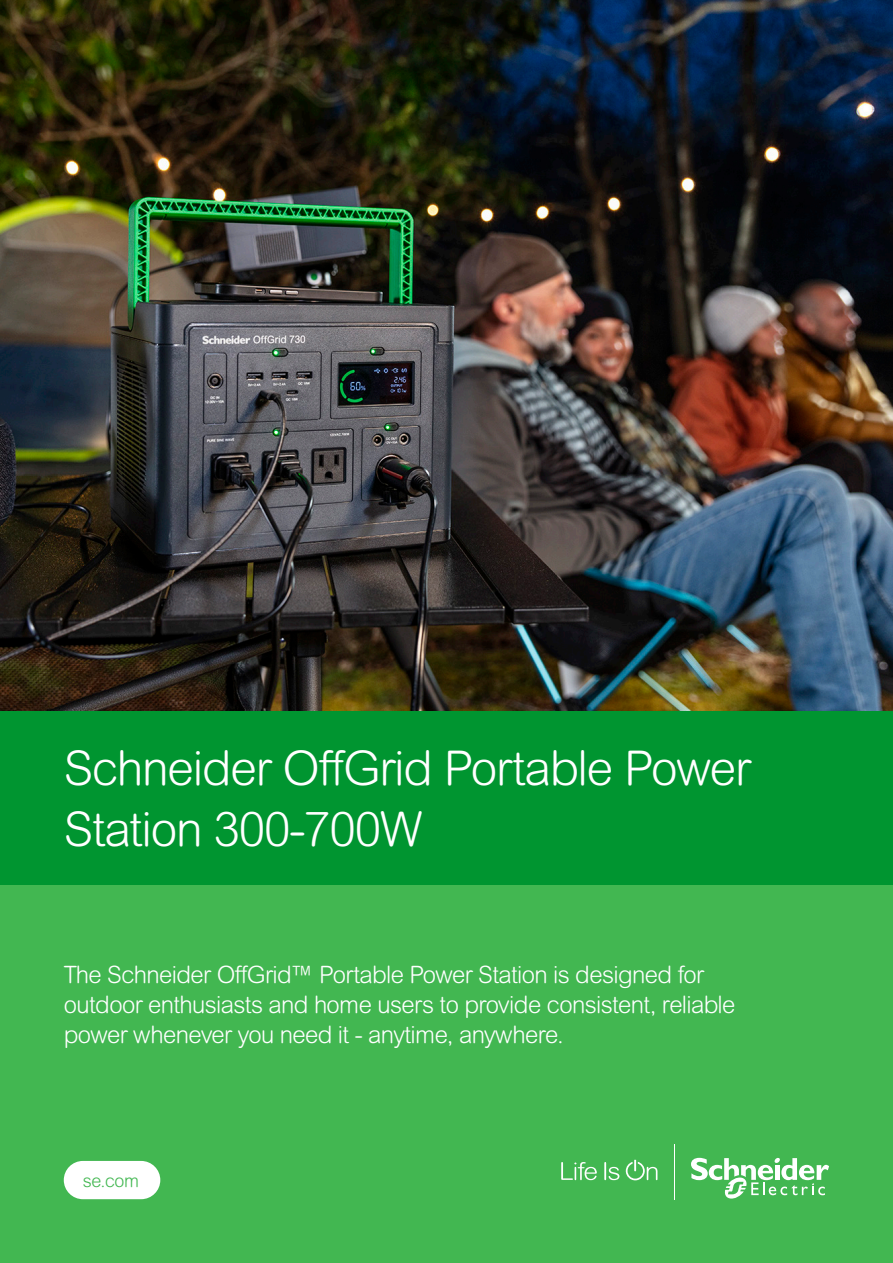
<style>
.page{position:relative;width:893px;height:1263px;background:#fff}
.page>*{position:absolute;margin:0;border:0;box-sizing:border-box;transform-origin:0 0}
.t1{font:300 48px/61.5px "Arial Rounded MT Pro";letter-spacing:-.025em;color:#fff}
.t2{font:300 24px/30px "Arial Rounded MT Pro";letter-spacing:-.025em;color:#fff}
.t3{font:300 18px "Arial Rounded MT Pro";color:#42b751}
</style>
<div class="page">
<div style="left:0;top:710px;width:893px;height:186px;background:#009530"></div>
<img style="left:0;top:0;width:893px;height:710px">
<div style="left:0;top:885px;width:893px;height:378px;background:#42b751"></div>
<svg style="left:561px;top:1162px;width:36px;height:18px"></svg>
<svg style="left:604px;top:1162px;width:15px;height:18px"></svg>
<svg style="left:626px;top:1160px;width:31px;height:20px"></svg>
<svg style="left:691px;top:1157px;width:138px;height:42px"></svg>
<hr style="left:674px;top:1144px;width:1px;height:55px;background:#fff">
<div style="left:64px;top:1161px;width:96px;height:38px;background:#fff;border-radius:19px"></div>
<p class="t1" style="left:64px;top:739px;width:689px">Schneider OffGrid Portable Power<br>Station 300-700W</p>
<p class="t2" style="left:64px;top:960px;width:673px">The Schneider OffGrid™ Portable Power Station is designed for outdoor enthusiasts and home users to provide consistent, reliable power whenever you need it - anytime, anywhere.</p>
<p class="t3" style="left:83px;top:1170px;width:58px">se.com</p>
</div>
